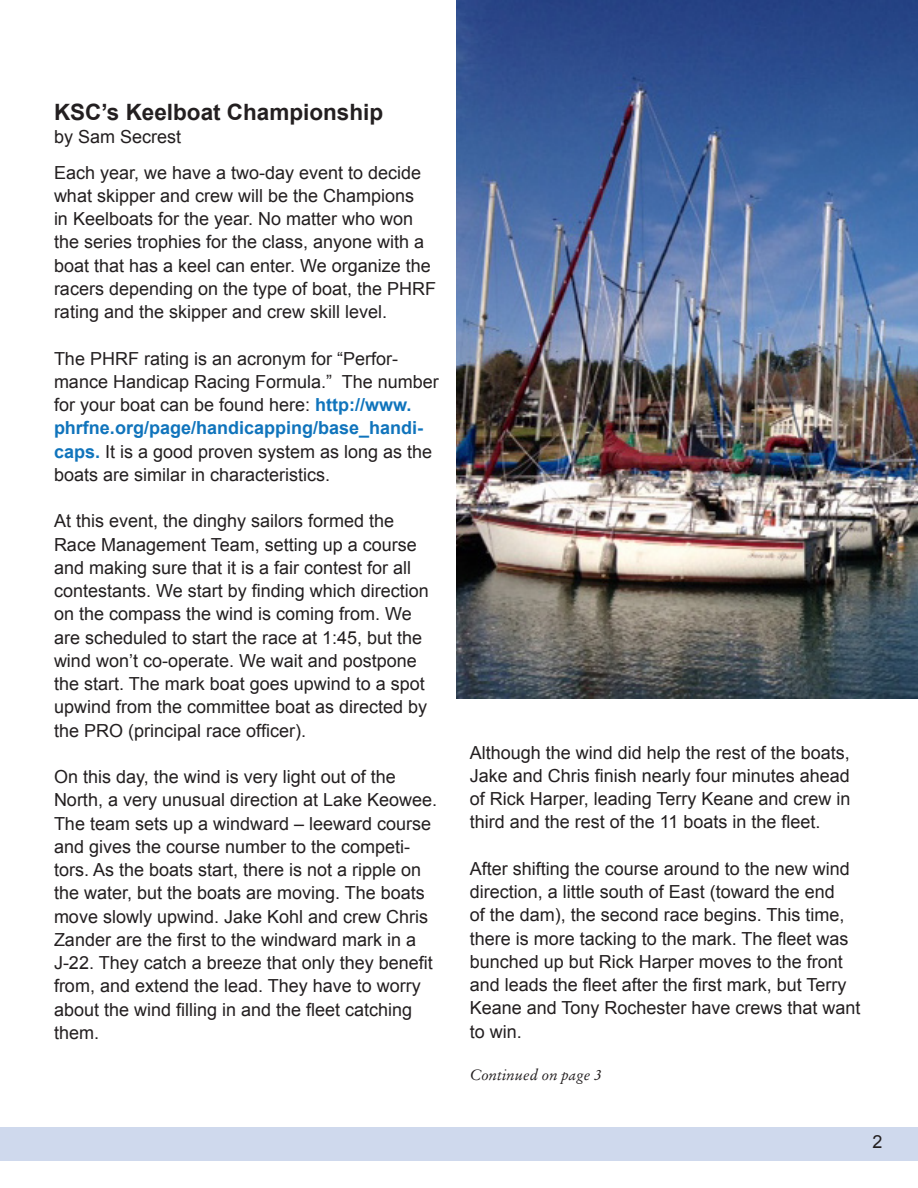
<style>
.page{position:relative;width:918px;height:1188px;background:#fff}
.page>*{position:absolute;margin:0;border:0;box-sizing:border-box;transform-origin:0 0}
.t1{font:700 22.5px "Arial";color:#231f20}
.t2{font:18px/23.2px "Arial";color:#231f20}
.t3{font:italic 15px "Stempel Garamond";color:#231f20}
.s1{font-weight:700;color:#1074bc}
</style>
<div class="page">
<img style="left:457px;top:0;width:461px;height:699px">
<div style="left:0;top:1128px;width:918px;height:33px;background:#cfd9ed"></div>
<p class="t1" style="left:54px;top:97px;width:331px">KSC’s Keelboat Championship</p>
<p class="t2" style="left:54px;top:126px;width:129px">by Sam Secrest</p>
<p class="t2" style="left:54px;top:161px;width:384px">Each year, we have a two-day event to decide what skipper and crew will be the Champions<br>in Keelboats for the year. No matter who won the series trophies for the class, anyone with a boat that has a keel can enter. We organize the racers depending on the type of boat, the PHRF rating and the skipper and crew skill level.</p>
<p class="t2" style="left:54px;top:347px;width:386px">The PHRF rating is an acronym for “Perfor&shy;mance Handicap Racing Formula.” The number for your boat can be found here: <span class="s1">http://www. phrfne.org/page/handicapping/base_handi&shy;caps.</span> It is a good proven system as long as the boats are similar in characteristics.</p>
<p class="t2" style="left:54px;top:510px;width:376px">At this event, the dinghy sailors formed the Race Management Team, setting up a course and making sure that it is a fair contest for all contestants. We start by finding which direction on the compass the wind is coming from. We are scheduled to start the race at 1:45, but the wind won’t co-operate. We wait and postpone the start. The mark boat goes upwind to a spot upwind from the committee boat as directed by the PRO (principal race officer).</p>
<p class="t2" style="left:54px;top:765px;width:385px">On this day, the wind is very light out of the North, a very unusual direction at Lake Keowee.<br>The team sets up a windward – leeward course and gives the course number to the competi&shy;tors. As the boats start, there is not a ripple on the water, but the boats are moving. The boats move slowly upwind. Jake Kohl and crew Chris Zander are the first to the windward mark in a J-22. They catch a breeze that only they benefit from, and extend the lead. They have to worry about the wind filling in and the fleet catching them.</p>
<p class="t2" style="left:470px;top:741px;width:382px;text-align:justify">Although the wind did help the rest of the boats, Jake and Chris finish nearly four minutes ahead of Rick Harper, leading Terry Keane and crew in third and the rest of the 11 boats in the fleet.</p>
<p class="t2" style="left:470px;top:857px;width:392px">After shifting the course around to the new wind direction, a little south of East (toward the end<br>of the dam), the second race begins. This time, there is more tacking to the mark. The fleet was bunched up but Rick Harper moves to the front and leads the fleet after the first mark, but Terry Keane and Tony Rochester have crews that want to win.</p>
<p class="t3" style="left:470px;top:1066px;width:134px">Continued on page 3</p>
<p class="t2" style="left:873px;top:1130px;width:12px">2</p>
</div>
